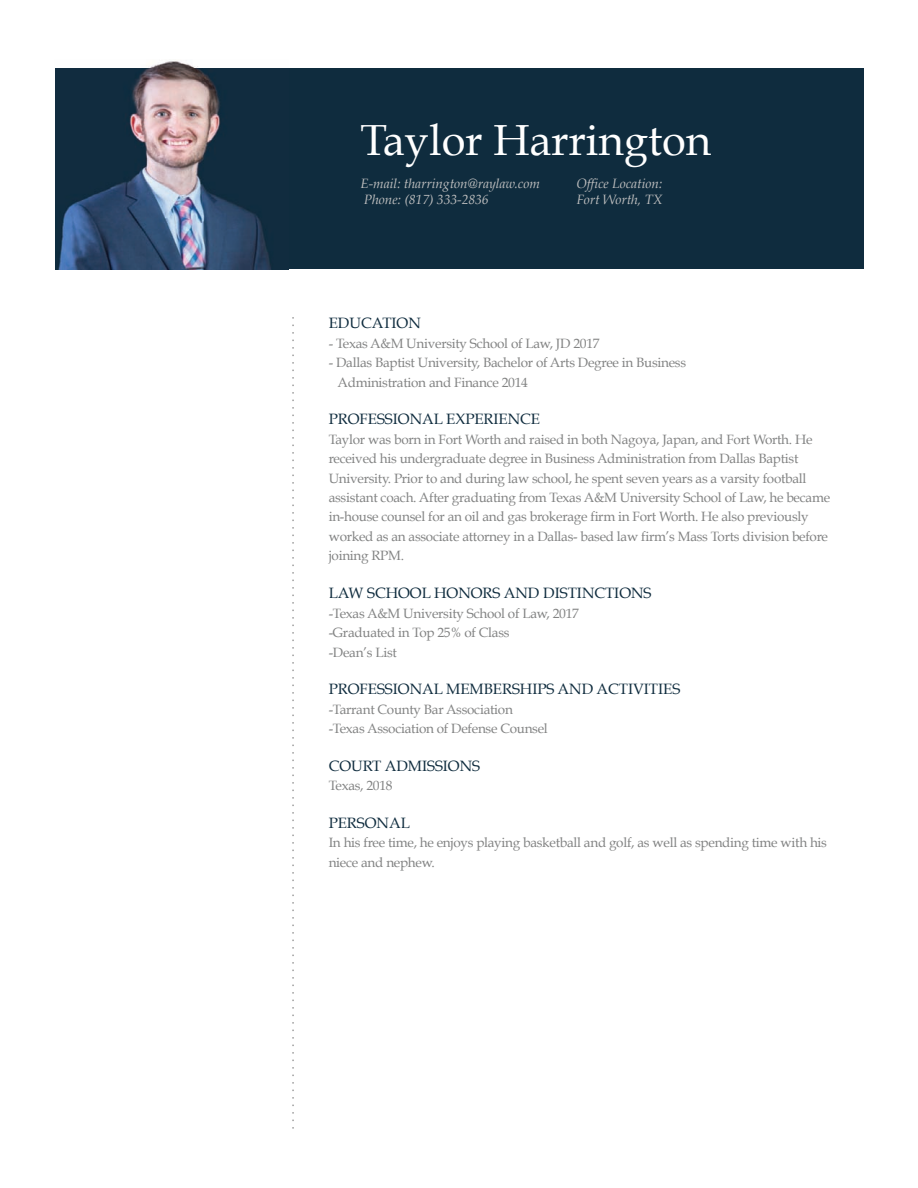
<style>
.page{position:relative;width:918px;height:1188px;background:#fff}
.page>*{position:absolute;margin:0;border:0;box-sizing:border-box;transform-origin:0 0}
.t1{font:43.5px "Book Antiqua";color:#fff}
.t2{font:15px "Book Antiqua";color:#0f2c3e}
.t3{font:13.5px/19.5px "Book Antiqua";letter-spacing:-.02em;color:#828383}
.t4{font:italic 13.5px/16.2px "Book Antiqua";color:#c0c0c0}
</style>
<div class="page">
<div style="left:55px;top:68px;width:809px;height:201px;background:#0f2c3e"></div>
<svg style="left:292px;top:317px;width:2px;height:812px"></svg>
<img style="left:148px;top:61px;width:50px;height:7px">
<img style="left:58px;top:68px;width:213px;height:201px">
<p class="t1" style="left:360px;top:113px;width:352px">Taylor Harrington</p>
<p class="t4" style="left:360px;top:175px;width:181px">E-mail: tharrington@raylaw.com<br>Phone: (817) 333-2836</p>
<p class="t4" style="left:576px;top:175px;width:88px">Office Location:<br>Fort Worth, TX</p>
<p class="t2" style="left:329px;top:314px;width:94px">EDUCATION</p>
<p class="t3" style="left:329px;top:333px;width:272px">- Texas A&amp;M University School of Law, JD 2017</p>
<p class="t3" style="left:338px;top:353px;width:350px;text-indent:-9px">- Dallas Baptist University, Bachelor of Arts Degree in Business<br>Administration and Finance 2014</p>
<p class="t2" style="left:329px;top:410px;width:213px">PROFESSIONAL EXPERIENCE</p>
<p class="t3" style="left:329px;top:429px;width:503px">Taylor was born in Fort Worth and raised in both Nagoya, Japan, and Fort Worth. He received his undergraduate degree in Business Administration from Dallas Baptist University. Prior to and during law school, he spent seven years as a varsity football assistant coach. After graduating from Texas A&amp;M University School of Law, he became in-house counsel for an oil and gas brokerage firm in Fort Worth. He also previously worked as an associate attorney in a Dallas- based law firm’s Mass Torts division before joining RPM.</p>
<p class="t2" style="left:329px;top:584px;width:324px">LAW SCHOOL HONORS AND DISTINCTIONS</p>
<p class="t3" style="left:329px;top:603px;width:252px">-Texas A&amp;M University School of Law, 2017 -Graduated in Top 25% of Class<br>-Dean’s List</p>
<p class="t2" style="left:329px;top:680px;width:353px">PROFESSIONAL MEMBERSHIPS AND ACTIVITIES</p>
<p class="t3" style="left:329px;top:699px;width:221px">-Tarrant County Bar Association -Texas Association of Defense Counsel</p>
<p class="t2" style="left:329px;top:756px;width:153px">COURT ADMISSIONS</p>
<p class="t3" style="left:329px;top:776px;width:65px">Texas, 2018</p>
<p class="t2" style="left:329px;top:813px;width:83px">PERSONAL</p>
<p class="t3" style="left:329px;top:833px;width:500px">In his free time, he enjoys playing basketball and golf, as well as spending time with his niece and nephew.</p>
</div>
